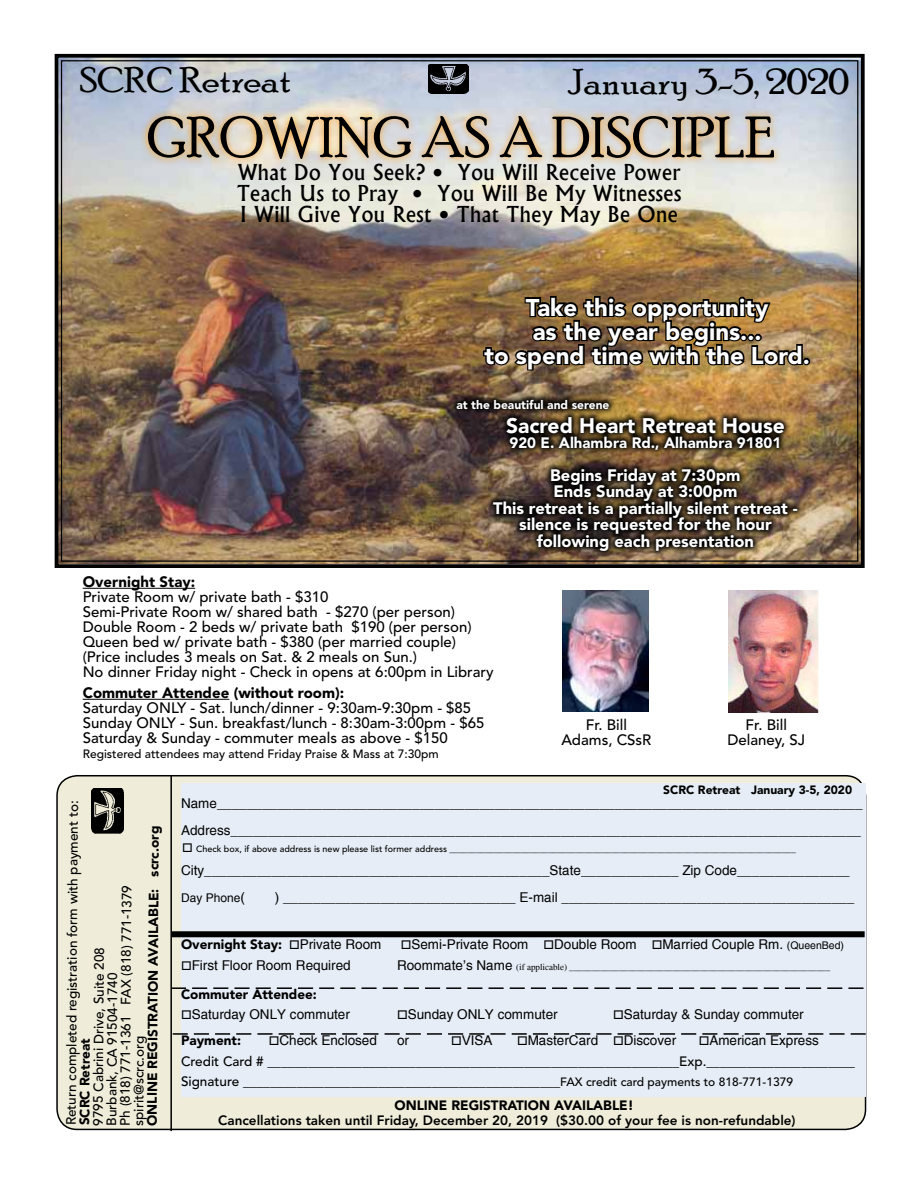
<style>
.page{position:relative;width:918px;height:1188px;background:#fff}
.page>*{position:absolute;margin:0;border:0;box-sizing:border-box;transform-origin:0 0}
.t1{font:57px "Poor Richard";letter-spacing:.01em;color:#000}
.t2{font:36px "Poor Richard";color:#000;scale:1.1 1}
.t3{font:900 24px/24px "Avenir LT Std";color:#fff;text-align:center}
.t4{font:500 21px/21px "Albertus";letter-spacing:.02em;color:#000;text-align:justify}
.t5{font:900 21px "Avenir LT Std";color:#fff}
.t6{font:900 16.5px/16.5px "Avenir LT Std";color:#fff;text-align:center}
.t7{font:500 15px/15px "Avenir LT Std";color:#000}
.t8{font:900 15px "Avenir LT Std";color:#000}
.t9{font:900 15px "Avenir LT Std";color:#fff}
.t10{font:13.5px/27px "Helvetica";color:#000}
.t11{font:500 13.5px/13.4px "Avenir LT Std";letter-spacing:-.01em;color:#000}
.t12{font:900 13.5px "Avenir LT Std";color:#000}
.t13{font:800 13.5px "Avenir LT Std";color:#000}
.t14{font:500 12px "Avenir LT Std";color:#000}
.t15{font:900 12px "Avenir LT Std";color:#000}
.t16{font:900 12px "Avenir LT Std";color:#fff}
.t17{font:12px "Helvetica";color:#000}
.t18{font:500 9px "Avenir LT Std";color:#000}
.t19{font:9px "Times";color:#000}
.s1{font-size:13.5px}
.s2{font-family:"Helvetica";font-weight:400}
.s3{font-size:10.5px}
.s4{font-family:"Helvetica";font-size:13.5px}
.s5{font-size:12px}
</style>
<div class="page">
<div style="left:57px;top:776px;width:809px;height:353px;background:#efecd9;border-radius:20px"></div>
<div style="left:181px;top:783px;width:685px;height:314px;background:#e6edf6"></div>
<hr style="left:170px;top:775px;width:2px;height:356px;background:#000">
<img style="left:91px;top:788px;width:33px;height:46px">
<hr style="left:83px;top:588px;width:112px;height:1px;background:#000">
<hr style="left:83px;top:699px;width:146px;height:1px;background:#000">
<div style="left:172px;top:931px;width:693px;height:6px;background:#000"></div>
<svg style="left:172px;top:987px;width:692px;height:2px"></svg>
<svg style="left:173px;top:1033px;width:693px;height:2px"></svg>
<img style="left:729px;top:590px;width:90px;height:123px">
<img style="left:54px;top:53px;width:811px;height:515px">
<svg style="left:140px;top:108px;width:642px;height:58px;background:#dfd0b9"></svg>
<img style="left:562px;top:590px;width:87px;height:121px">
<h2 class="t2" style="left:79px;top:59px;width:194px">SCRC Retreat</h2>
<h2 class="t2" style="left:568px;top:61px;width:257px">January 3-5, 2020</h2>
<h1 class="t1" style="left:147px;top:105px;width:628px">GROWING AS A DISCIPLE</h1>
<h3 class="t4" style="left:237px;top:162px;width:446px">What Do You Seek? • You Will Receive Power Teach Us to Pray • You Will Be My Witnesses I Will Give You Rest • That They May Be One</h3>
<h3 class="t3" style="left:484px;top:295px;width:327px">Take this opportunity<br>as the year begins...<br>to spend time with the Lord.</h3>
<p class="t16" style="left:456px;top:397px;width:155px">at the beautiful and serene</p>
<h3 class="t5" style="left:506px;top:413px;width:280px">Sacred Heart Retreat House</h3>
<p class="t9" style="left:509px;top:433px;width:273px">920 E. Alhambra Rd., Alhambra 91801</p>
<p class="t6" style="left:493px;top:467px;width:306px">Begins Friday at 7:30pm<br>Ends Sunday at 3:00pm<br>This retreat is a partially silent retreat - silence is requested for the hour following each presentation</p>
<p class="t8" style="left:83px;top:572px;width:114px">Overnight Stay:</p>
<p class="t7" style="left:83px;top:589px;width:412px">Private Room w/ private bath - $310<br>Semi-Private Room w/ shared bath - $270 (per person)<br>Double Room - 2 beds w/ private bath $190 (per person)<br>Queen bed w/ private bath - $380 (per married couple) (Price includes 3 meals on Sat. &amp; 2 meals on Sun.)<br>No dinner Friday night - Check in opens at 6:00pm in Library</p>
<p class="t8" style="left:83px;top:683px;width:263px">Commuter Attendee (without room):</p>
<p class="t7" style="left:83px;top:700px;width:403px">Saturday ONLY - Sat. lunch/dinner - 9:30am-9:30pm - $85<br>Sunday ONLY - Sun. breakfast/lunch - 8:30am-3:00pm - $65<br>Saturday &amp; Sunday - commuter meals as above - $150</p>
<p class="t14" style="left:83px;top:747px;width:358px">Registered attendees may attend Friday Praise &amp; Mass at 7:30pm</p>
<p class="t7" style="left:561px;top:718px;width:92px;text-align:center">Fr. Bill<br>Adams, CSsR</p>
<p class="t7" style="left:727px;top:718px;width:79px;text-align:center">Fr. Bill<br>Delaney, SJ</p>
<p class="t11" style="left:66px;top:1125px;width:326px;rotate:-90deg">Return completed registration form with payment to:</p>
<p class="t12" style="left:145px;top:1126px;width:302px;rotate:-90deg">ONLINE REGISTRATION AVAILABLE: scrc.org</p>
<p class="t11" style="left:92px;top:1126px;width:242px;rotate:-90deg">9795 Cabrini Drive, Suite 208<br>Burbank, CA 91504-1740<br>Ph (818) 771-1361 FAX (818) 771-1379 spirit@scrc.org</p>
<p class="t12" style="left:77px;top:1125px;width:88px;rotate:-90deg">SCRC Retreat</p>
<p class="t15" style="left:663px;top:783px;width:190px">SCRC Retreat January 3-5, 2020</p>
<p class="t10" style="left:181px;top:790px;width:683px">Name______________________________________________________________________________________<br>Address____________________________________________________________________________________</p>
<p class="t10" style="left:181px;top:857px;width:670px">City______________________________________________State_____________ Zip Code_______________</p>
<p class="t17" style="left:181px;top:891px;width:65px">Day Phone<span class="s1">(</span></p>
<p class="t10" style="left:275px;top:884px;width:581px">) _______________________________ E-mail _______________________________________</p>
<p class="t12" style="left:181px;top:937px;width:202px">Overnight Stay: □<span class="s2">Private Room</span></p>
<p class="t10" style="left:401px;top:932px;width:445px">□Semi-Private Room □Double Room □Married Couple Rm. <span class="s3">(QueenBed)</span></p>
<p class="t10" style="left:181px;top:952px;width:171px">□First Floor Room Required</p>
<p class="t19" style="left:397px;top:961px;width:435px"><span class="s4">Roommate’s Name</span> (if applicable) __________________________________________________________</p>
<p class="t12" style="left:181px;top:986px;width:137px">Commuter Attendee:</p>
<p class="t10" style="left:181px;top:1001px;width:170px">□Saturday ONLY commuter</p>
<p class="t10" style="left:397px;top:1001px;width:162px">□Sunday ONLY commuter</p>
<p class="t10" style="left:613px;top:1001px;width:192px">□Saturday &amp; Sunday commuter</p>
<p class="t12" style="left:181px;top:1033px;width:61px">Payment:</p>
<p class="t10" style="left:269px;top:1028px;width:110px">□Check Enclosed</p>
<p class="t10" style="left:397px;top:1028px;width:14px">or</p>
<p class="t10" style="left:451px;top:1028px;width:43px">□VISA</p>
<p class="t10" style="left:517px;top:1028px;width:161px">□MasterCard □Discover</p>
<p class="t10" style="left:699px;top:1028px;width:122px">□American Express</p>
<p class="t11" style="left:181px;top:1051px;width:676px;line-height:20.2px">Credit Card # _____________________________________________________________Exp.______________________<br>Signature _______________________________________________<span class="s5">FAX credit card payments to 818-771-1379</span></p>
<p class="t18" style="left:182px;top:843px;width:615px">□ Check box, if above address is new please list former address _____________________________________________________________________________</p>
<p class="t12" style="left:395px;top:1097px;width:241px">ONLINE REGISTRATION AVAILABLE!</p>
<p class="t13" style="left:218px;top:1112px;width:579px">Cancellations taken until Friday, December 20, 2019 ($30.00 of your fee is non-refundable)</p>
</div>
